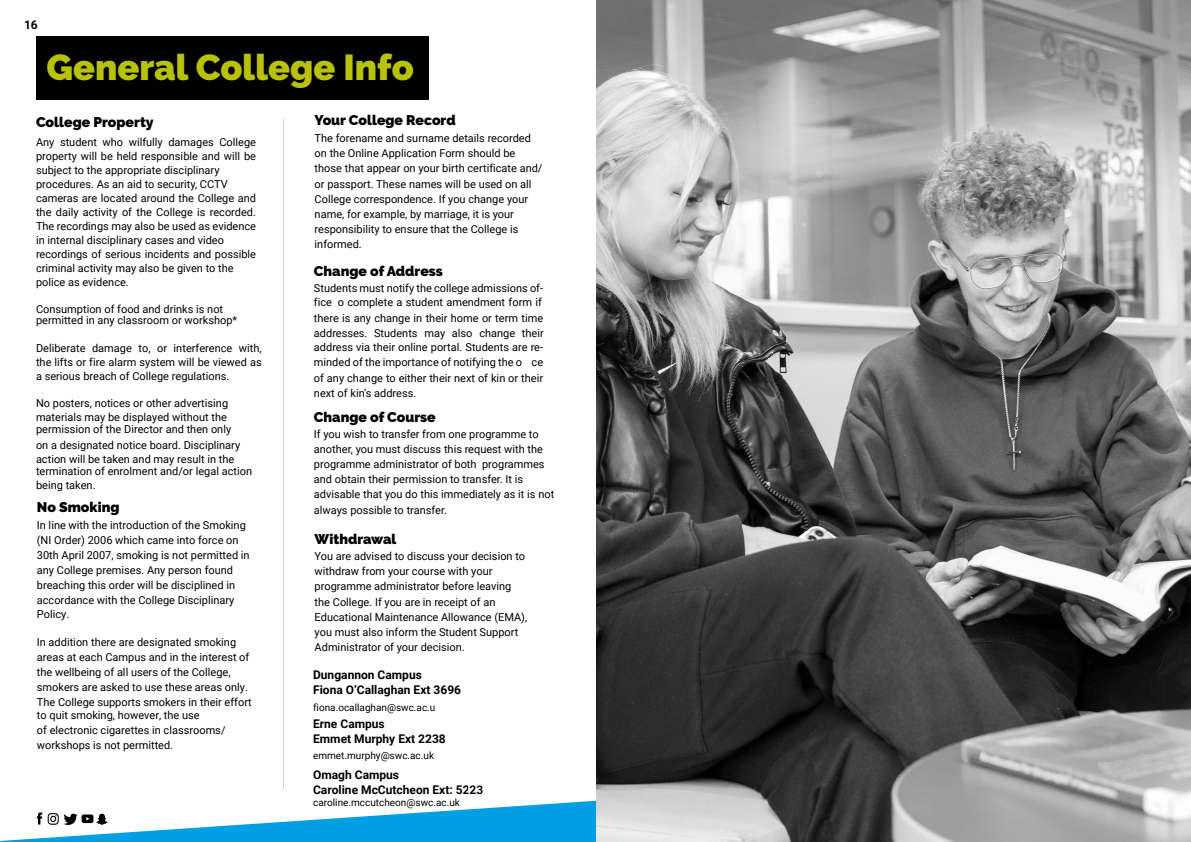
<style>
.page{position:relative;width:1191px;height:842px;background:#fff}
.page>*{position:absolute;margin:0;border:0;box-sizing:border-box;transform-origin:0 0}
.t1{font:900 36px "Raleway";color:#b8c20b}
.t2{font:900 14px "Raleway";color:#000}
.t3{font:700 12px/14.4px "Roboto";color:#000}
.t4{font:11px/15px "Roboto";color:#000}
.t5{font:10px "Roboto";color:#000}
.s1{font-style:inherit}
</style>
<div class="page">
<hr style="left:283px;top:119px;width:1px;height:670px;background:#d0d0d0">
<svg style="left:0;top:800px;width:596px;height:42px;fill:#009fe3"></svg>
<div style="left:36px;top:36px;width:393px;height:63px;background:#000"></div>
<svg style="left:469px;top:800px;width:75px;height:5px"></svg>
<img style="left:596px;top:0;width:595px;height:842px">
<p class="t3" style="left:24px;top:17px;width:15px">16</p>
<h1 class="t1" style="left:47px;top:47px;width:369px">General College Info</h1>
<p class="t2" style="left:315px;top:112px;width:143px">Your College Record</p>
<p class="t4" style="left:315px;top:130px;width:229px">The forename and surname details recorded on the Online Application Form should be those that appear on your birth certificate and/</p>
<p class="t4" style="left:315px;top:176px;width:218px">or passport. These names will be used on all College correspondence. If you change your name, for example, by marriage, it is your responsibility to ensure that the College is informed.</p>
<p class="t2" style="left:314px;top:263px;width:130px">Change of Address</p>
<p class="t4" style="left:314px;top:281px;width:231px;line-height:13.9px">Students must notify the college admissions of&shy;fice o complete a student amendment form if</p>
<p class="t4" style="left:314px;top:311px;width:231px;line-height:14.5px;text-align:justify">there is any change in their home or term time addresses. Students may also change their address via their online portal. Students are re&shy;minded of the importance of notifying the o ce</p>
<p class="t4" style="left:314px;top:370px;width:231px">of any change to either their next of kin or their next of kin’s address.</p>
<p class="t2" style="left:314px;top:409px;width:123px">Change of Course</p>
<p class="t4" style="left:314px;top:426px;width:242px">If you wish to transfer from one programme to another, you must discuss this request with the programme administrator of both programmes and obtain their permission to transfer. It is advisable that you do this immediately as it is not always possible to transfer.</p>
<p class="t2" style="left:315px;top:531px;width:83px">Withdrawal</p>
<p class="t4" style="left:315px;top:548px;width:214px;line-height:15.3px">You are advised to discuss your decision to withdraw from your course with your programme administrator before leaving the College. If you are in receipt of an Educational Maintenance Allowance (EMA), you must also inform the Student Support Administrator of your decision.</p>
<p class="t3" style="left:313px;top:667px;width:149px">Dungannon Campus<br>Fiona O’Callaghan Ext 3696</p>
<p class="t5" style="left:313px;top:700px;width:124px">fiona.ocallaghan@swc.ac.u</p>
<p class="t3" style="left:313px;top:716px;width:134px">Erne Campus<br>Emmet Murphy Ext 2238</p>
<p class="t5" style="left:313px;top:748px;width:122px">emmet.murphy@swc.ac.uk</p>
<p class="t3" style="left:313px;top:767px;width:172px">Omagh Campus<br>Caroline McCutcheon <span class="s1">Ext: 5223</span></p>
<p class="t5" style="left:313px;top:795px;width:148px">caroline.mccutcheon@swc.ac.uk</p>
<p class="t2" style="left:36px;top:114px;width:119px">College Property</p>
<p class="t4" style="left:36px;top:134px;width:222px;line-height:14px">Any student who wilfully damages College property will be held responsible and will be subject to the appropriate disciplinary procedures. As an aid to security, CCTV cameras are located around the College and the daily activity of the College is recorded.<br>The recordings may also be used as evidence in internal disciplinary cases and video recordings of serious incidents and possible criminal activity may also be given to the police as evidence.</p>
<p class="t4" style="left:36px;top:303px;width:203px;line-height:11.3px">Consumption of food and drinks is not permitted in any classroom or workshop*</p>
<p class="t4" style="left:36px;top:341px;width:227px;line-height:14px;text-align:justify">Deliberate damage to, or interference with, the lifts or fire alarm system will be viewed as a serious breach of College regulations.</p>
<p class="t4" style="left:36px;top:396px;width:194px;line-height:14px">No posters, notices or other advertising materials may be displayed without the</p>
<p class="t4" style="left:36px;top:420px;width:206px;line-height:16.5px">permission of the Director and then only on a designated notice board. Disciplinary</p>
<p class="t4" style="left:36px;top:453px;width:218px;line-height:11.5px">action will be taken and may result in the termination of enrolment and/or legal action</p>
<p class="t4" style="left:36px;top:477px;width:61px">being taken.</p>
<p class="t2" style="left:37px;top:499px;width:84px">No Smoking</p>
<p class="t4" style="left:37px;top:517px;width:214px">In line with the introduction of the Smoking (NI Order) 2006 which came into force on 30th April 2007, smoking is not permitted in any College premises. Any person found breaching this order will be disciplined in accordance with the College Disciplinary</p>
<p class="t4" style="left:37px;top:606px;width:34px">Policy.</p>
<p class="t4" style="left:37px;top:634px;width:216px">In addition there are designated smoking areas at each Campus and in the interest of the wellbeing of all users of the College, smokers are asked to use these areas only.<br>The College supports smokers in their effort</p>
<p class="t4" style="left:37px;top:707px;width:190px">to quit smoking, however, the use<br>of electronic cigarettes in classrooms/ workshops is not permitted.</p>
</div>
